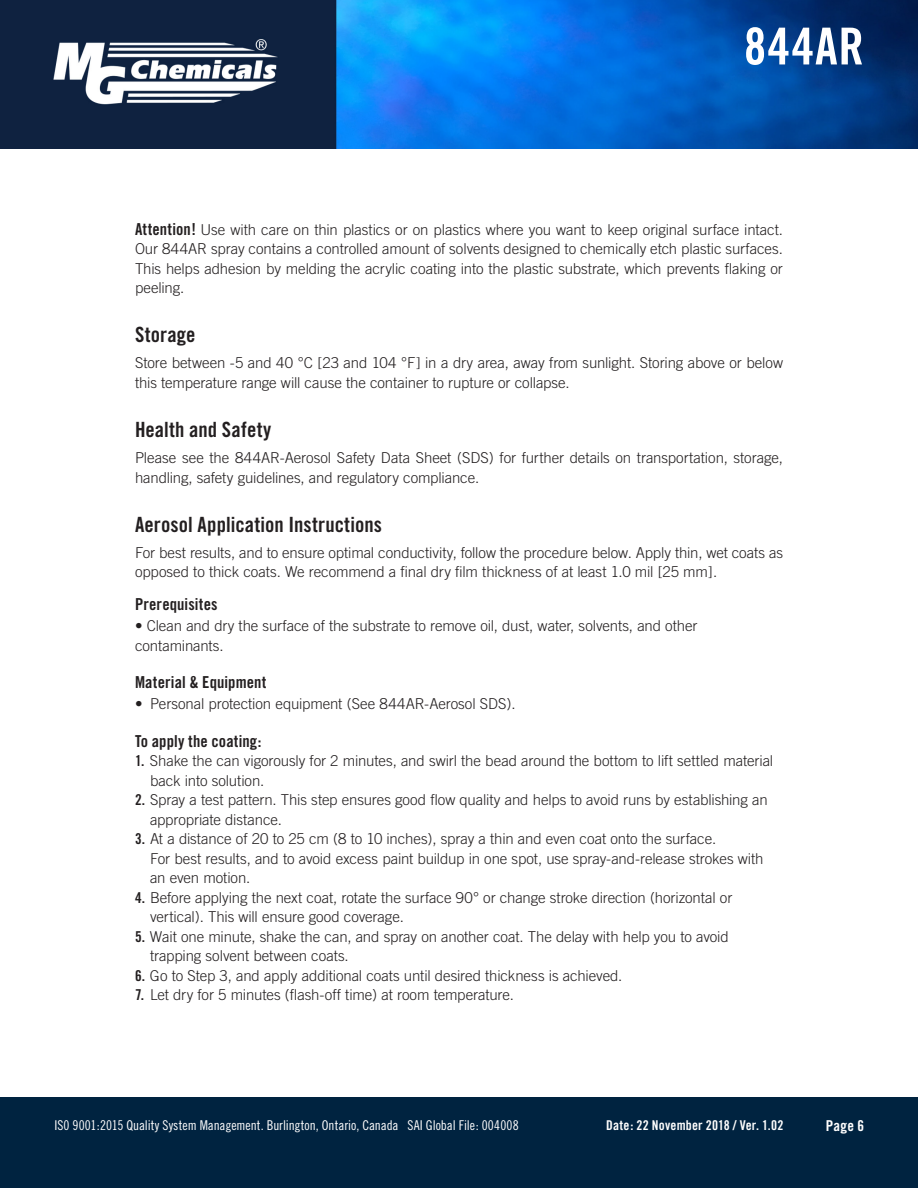
<style>
.page{position:relative;width:918px;height:1188px;background:#fff}
.page>*{position:absolute;margin:0;border:0;box-sizing:border-box;transform-origin:0 0}
.t1{font:51px "Trade Gothic Bold Cond Twenty";letter-spacing:.02em;color:#fff}
.Subhead_Style{font:21px "Trade Gothic Bold Cond Twenty";letter-spacing:.005em;color:#231f20}
.t2{font:16.5px "Trade Gothic Bold Cond Twenty";letter-spacing:.005em;color:#231f20}
.Paragraph_Text_Style{font:300 15px/19.5px "Trade Gothic";letter-spacing:-.005em;color:#231f20}
.t3{font:15px "Trade Gothic Bold Cond Twenty";color:#fff}
.t4{font:13.5px "Trade Gothic Cond Eighteen";color:#fff}
.t5{font:13.5px "Trade Gothic Bold Cond Twenty";letter-spacing:.015em;color:#fff}
.s1{font-family:"Trade Gothic Bold Cond Twenty";font-weight:400;font-size:16.5px}
.s2{font-family:"Trade Gothic Bold Cond Twenty";font-weight:400}
</style>
<div class="page">
<img style="left:0;top:0;width:918px;height:149px">
<div style="left:0;top:1097px;width:918px;height:91px;background:#002340"></div>
<h1 class="t1" style="left:744px;top:15px;width:122px">844AR</h1>
<p class="Paragraph_Text_Style" style="left:135px;top:219px;width:649px;text-align:justify"><span class="s1">Attention!</span> Use with care on thin plastics or on plastics where you want to keep original surface intact.<br>Our 844AR spray contains a controlled amount of solvents designed to chemically etch plastic surfaces.<br>This helps adhesion by melding the acrylic coating into the plastic substrate, which prevents flaking or peeling.</p>
<p class="Subhead_Style" style="left:135px;top:322px;width:62px">Storage</p>
<p class="Paragraph_Text_Style" style="left:135px;top:353px;width:650px">Store between -5 and 40 °C [23 and 104 °F] in a dry area, away from sunlight. Storing above or below this temperature range will cause the container to rupture or collapse.</p>
<p class="Subhead_Style" style="left:135px;top:417px;width:138px">Health and Safety</p>
<p class="Paragraph_Text_Style" style="left:135px;top:448px;width:649px">Please see the 844AR-Aerosol Safety Data Sheet (SDS) for further details on transportation, storage, handling, safety guidelines, and regulatory compliance.</p>
<p class="Subhead_Style" style="left:135px;top:511px;width:248px">Aerosol Application Instructions</p>
<p class="Paragraph_Text_Style" style="left:135px;top:543px;width:650px">For best results, and to ensure optimal conductivity, follow the procedure below. Apply thin, wet coats as opposed to thick coats. We recommend a final dry film thickness of at least 1.0 mil [25 mm].</p>
<p class="t2" style="left:135px;top:594px;width:84px">Prerequisites</p>
<p class="Paragraph_Text_Style" style="left:135px;top:616px;width:564px">• Clean and dry the surface of the substrate to remove oil, dust, water, solvents, and other contaminants.</p>
<p class="t2" style="left:135px;top:672px;width:133px">Material &amp; Equipment</p>
<p class="Paragraph_Text_Style" style="left:135px;top:694px;width:382px">• Personal protection equipment (See 844AR-Aerosol SDS).</p>
<p class="t2" style="left:135px;top:731px;width:128px">To apply the coating:</p>
<p class="Paragraph_Text_Style" style="left:150px;top:751px;width:625px;text-indent:-15px"><span class="s2">1.</span> Shake the can vigorously for 2 minutes, and swirl the bead around the bottom to lift settled material back into solution.</p>
<p class="Paragraph_Text_Style" style="left:150px;top:790px;width:619px;text-indent:-15px"><span class="s2">2.</span> Spray a test pattern. This step ensures good flow quality and helps to avoid runs by establishing an appropriate distance.</p>
<p class="Paragraph_Text_Style" style="left:150px;top:829px;width:615px;text-indent:-15px"><span class="s2">3.</span> At a distance of 20 to 25 cm (8 to 10 inches), spray a thin and even coat onto the surface.<br>For best results, and to avoid excess paint buildup in one spot, use spray-and-release strokes with an even motion.</p>
<p class="Paragraph_Text_Style" style="left:150px;top:887px;width:584px;text-indent:-15px"><span class="s2">4.</span> Before applying the next coat, rotate the surface 90° or change stroke direction (horizontal or vertical). This will ensure good coverage.</p>
<p class="Paragraph_Text_Style" style="left:150px;top:926px;width:580px;text-indent:-15px"><span class="s2">5.</span> Wait one minute, shake the can, and spray on another coat. The delay with help you to avoid trapping solvent between coats.</p>
<p class="Paragraph_Text_Style" style="left:135px;top:965px;width:489px"><span class="s2">6.</span> Go to Step 3, and apply additional coats until desired thickness is achieved.</p>
<p class="Paragraph_Text_Style" style="left:135px;top:985px;width:380px"><span class="s2">7.</span> Let dry for 5 minutes (flash-off time) at room temperature.</p>
<p class="t4" style="left:54px;top:1117px;width:466px">IS0 9001:2015 Quality System Management. Burlington, Ontario, Canada SAI Global File: 004008</p>
<p class="t5" style="left:606px;top:1117px;width:179px">Date: 22 November 2018 / Ver. 1.02</p>
<p class="t3" style="left:826px;top:1116px;width:40px">Page 6</p>
</div>
